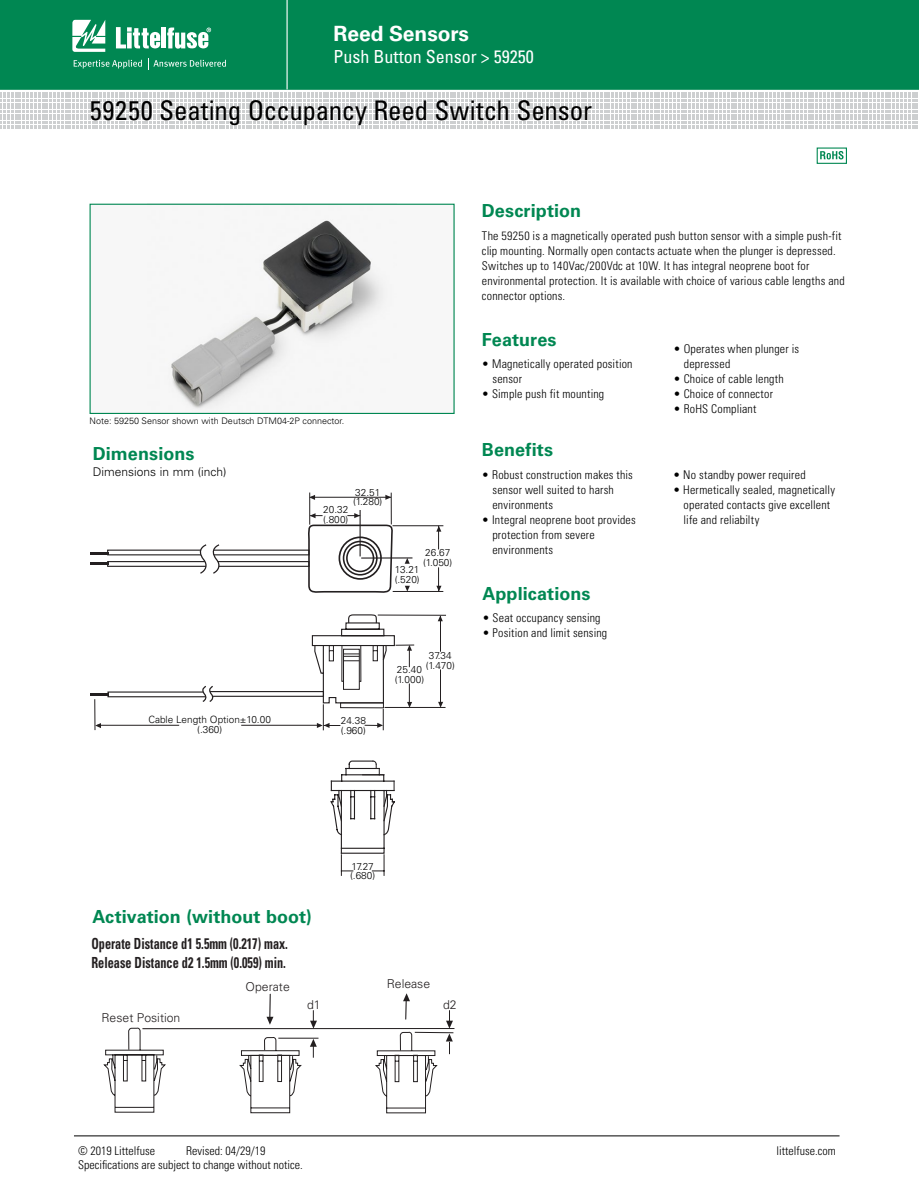
<style>
.page{position:relative;width:919px;height:1191px;background:#fff}
.page>*{position:absolute;margin:0;border:0;box-sizing:border-box;transform-origin:0 0}
.t1{font:condensed 27px "Univers LT Std";letter-spacing:-.01em;color:#000}
.t2{font:700 21px "Univers LT Std";letter-spacing:-.005em;color:#fff}
.t3{font:700 18px "Univers LT Std";letter-spacing:.005em;color:#008752}
.t4{font:condensed 18px "Univers LT Std";color:#fff}
.t5{font:700 condensed 15.3px/19.2px "Univers LT Std";color:#231f20;scale:.8 1}
.t6{font:300 12.3px "Univers LT Std";color:#231f20}
.t7{font:300 condensed 12px/15px "Univers LT Std";letter-spacing:.015em;color:#000}
.t8{font:300 12px "Univers LT Std";color:#000}
.t9{font:300 10.05px/9.4px "Univers LT Std";color:#000}
.t10{font:300 9px "Univers LT Std";color:#000}
</style>
<div class="page">
<hr style="left:74px;top:1135px;width:765px;height:1px;background:#000">
<div style="left:0;top:0;width:918px;height:90px;background:#008752"></div>
<hr style="left:286px;top:0;width:1px;height:89px;background:#fff">
<svg style="left:72px;top:20px;width:33px;height:32px"></svg>
<div style="left:161px;top:28px;width:5px;height:20px;background:#fff"></div>
<svg style="left:167px;top:28px;width:44px;height:21px"></svg>
<svg style="left:116px;top:27px;width:44px;height:21px"></svg>
<svg style="left:74px;top:60px;width:68px;height:9px"></svg>
<svg style="left:148px;top:58px;width:78px;height:11px"></svg>
<svg style="left:0;top:92px;width:917px;height:35px"></svg>
<div style="left:90px;top:204px;width:364px;height:210px;background:#f7f7f7"></div>
<img style="left:171px;top:220px;width:209px;height:189px">
<div style="left:89px;top:204px;width:365px;height:210px;border:1px solid #008752"></div>
<svg style="left:820px;top:151px;width:23px;height:8px"></svg>
<div style="left:816px;top:147px;width:30px;height:17px;border:1px solid #008752"></div>
<hr style="left:309px;top:492px;width:1px;height:32px;background:#231f20">
<hr style="left:359px;top:510px;width:1px;height:46px;background:#231f20">
<hr style="left:361px;top:557px;width:51px;height:1px;background:#231f20">
<hr style="left:391px;top:492px;width:1px;height:32px;background:#231f20">
<hr style="left:392px;top:525px;width:51px;height:1px;background:#231f20">
<hr style="left:310px;top:497px;width:58px;height:1px;background:#231f20">
<svg style="left:309px;top:495px;width:6px;height:5px"></svg>
<svg style="left:368px;top:495px;width:23px;height:5px"></svg>
<svg style="left:310px;top:513px;width:12px;height:5px"></svg>
<svg style="left:347px;top:513px;width:13px;height:5px"></svg>
<svg style="left:405px;top:586px;width:5px;height:5px"></svg>
<svg style="left:404px;top:558px;width:6px;height:6px"></svg>
<svg style="left:436px;top:567px;width:5px;height:24px"></svg>
<svg style="left:436px;top:526px;width:5px;height:23px"></svg>
<hr style="left:392px;top:591px;width:51px;height:1px;background:#231f20">
<hr style="left:378px;top:614px;width:68px;height:1px;background:#231f20">
<hr style="left:440px;top:616px;width:1px;height:35px;background:#231f20">
<hr style="left:440px;top:669px;width:1px;height:36px;background:#231f20">
<svg style="left:438px;top:702px;width:5px;height:5px"></svg>
<svg style="left:437px;top:615px;width:6px;height:6px"></svg>
<hr style="left:384px;top:707px;width:61px;height:1px;background:#231f20">
<svg style="left:330px;top:760px;width:65px;height:115px"></svg>
<svg style="left:91px;top:614px;width:323px;height:116px"></svg>
<svg style="left:91px;top:524px;width:304px;height:69px"></svg>
<svg style="left:103px;top:1027px;width:335px;height:86px"></svg>
<svg style="left:142px;top:993px;width:313px;height:65px"></svg>
<h2 class="t2" style="left:333px;top:21px;width:137px">Reed Sensors</h2>
<h3 class="t4" style="left:333px;top:45px;width:201px">Push Button Sensor &gt; 59250</h3>
<h1 class="t1" style="left:90px;top:94px;width:503px">59250 Seating Occupancy Reed Switch Sensor</h1>
<h3 class="t3" style="left:482px;top:200px;width:101px">Description</h3>
<p class="t7" style="left:482px;top:228px;width:364px">The 59250 is a magnetically operated push button sensor with a simple push-fit clip mounting. Normally open contacts actuate when the plunger is depressed.<br>Switches up to 140Vac/200Vdc at 10W. It has integral neoprene boot for environmental protection. It is available with choice of various cable lengths and connector options.</p>
<p class="t10" style="left:89px;top:416px;width:256px">Note: 59250 Sensor shown with Deutsch DTM04-2P connector.</p>
<h3 class="t3" style="left:93px;top:443px;width:103px">Dimensions</h3>
<p class="t8" style="left:93px;top:464px;width:135px">Dimensions in mm (inch)</p>
<p class="t9" style="left:353px;top:487px;width:31px">32.51 (1.280)</p>
<p class="t9" style="left:323px;top:505px;width:27px">20.32 (.800)</p>
<p class="t9" style="left:423px;top:548px;width:31px">26.67 (1.050)</p>
<p class="t9" style="left:394px;top:565px;width:27px">13.21 (.520)</p>
<p class="t9" style="left:148px;top:715px;width:124px;text-align:center">Cable Length Option±10.00 (.360)</p>
<p class="t9" style="left:341px;top:716px;width:27px">24.38 (.960)</p>
<p class="t9" style="left:425px;top:651px;width:31px;text-align:center">37.34 (1.470)</p>
<p class="t9" style="left:394px;top:665px;width:31px">25.40 (1.000)</p>
<h3 class="t3" style="left:482px;top:329px;width:76px">Features</h3>
<p class="t7" style="left:492px;top:357px;width:142px;text-indent:-10px">• Magnetically operated position sensor</p>
<p class="t7" style="left:482px;top:387px;width:124px">• Simple push fit mounting</p>
<h3 class="t3" style="left:482px;top:439px;width:73px">Benefits</h3>
<p class="t7" style="left:492px;top:467px;width:142px;text-indent:-10px">• Robust construction makes this sensor well suited to harsh environments</p>
<p class="t7" style="left:492px;top:512px;width:145px;text-indent:-10px">• Integral neoprene boot provides protection from severe environments</p>
<h3 class="t3" style="left:482px;top:582px;width:110px">Applications</h3>
<p class="t7" style="left:482px;top:610px;width:120px">• Seat occupancy sensing</p>
<p class="t7" style="left:482px;top:625px;width:126px">• Position and limit sensing</p>
<p class="t7" style="left:684px;top:341px;width:117px;text-indent:-10px">• Operates when plunger is depressed</p>
<p class="t7" style="left:673px;top:371px;width:112px">• Choice of cable length</p>
<p class="t7" style="left:673px;top:386px;width:101px">• Choice of connector</p>
<p class="t7" style="left:673px;top:401px;width:84px">• RoHS Compliant</p>
<p class="t7" style="left:673px;top:467px;width:134px">• No standby power required</p>
<p class="t7" style="left:683px;top:482px;width:153px;text-indent:-10px">• Hermetically sealed, magnetically operated contacts give excellent life and reliabilty</p>
<h3 class="t3" style="left:92px;top:906px;width:221px">Activation (without boot)</h3>
<p class="t5" style="left:91px;top:933px;width:247px">Operate Distance d1 5.5mm (0.217) max.<br>Release Distance d2 1.5mm (0.059) min.</p>
<p class="t9" style="left:350px;top:861px;width:27px">17.27 (.680)</p>
<p class="t6" style="left:101px;top:1010px;width:80px">Reset Position</p>
<p class="t6" style="left:245px;top:979px;width:46px">Operate</p>
<p class="t6" style="left:386px;top:976px;width:45px">Release</p>
<p class="t6" style="left:307px;top:997px;width:15px">d1</p>
<p class="t6" style="left:443px;top:997px;width:15px">d2</p>
<p class="t7" style="left:78px;top:1143px;width:78px">© 2019 Littelfuse</p>
<p class="t7" style="left:186px;top:1143px;width:81px">Revised: 04/29/19</p>
<p class="t7" style="left:776px;top:1143px;width:61px">littelfuse.com</p>
<p class="t7" style="left:78px;top:1157px;width:226px">Specifications are subject to change without notice.</p>
</div>
